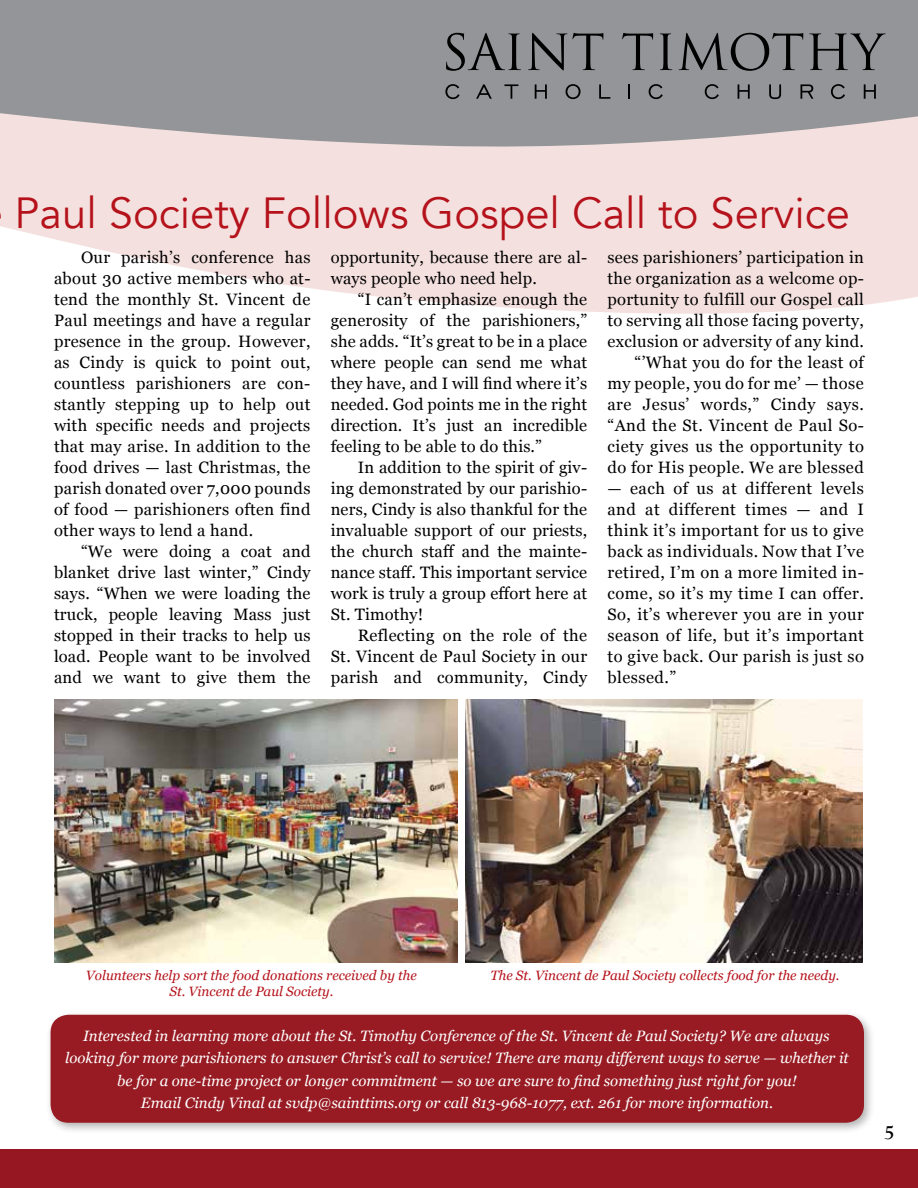
<style>
.page{position:relative;width:918px;height:1188px;background:#fff}
.page>*{position:absolute;margin:0;border:0;box-sizing:border-box;transform-origin:0 0}
.t1{font:43.5px "Avenir";color:#b5121b}
.t2{font:700 21px "Goudy Old Style T";color:#000}
.t3{font:16.5px/21px "Georgia";letter-spacing:.02em;color:#000;text-align:justify}
.t4{font:italic 15px/22.5px "Georgia";color:#fff;text-align:center}
.t5{font:italic 13.5px "Georgia";color:#b5121b}
</style>
<div class="page">
<svg style="left:0;top:153px;width:918px;height:161px;background:#f5e5e3"></svg>
<svg style="left:0;top:0;width:918px;height:153px;background:#9f9fa1"></svg>
<svg style="left:446px;top:33px;width:75px;height:38px;background:#717275"></svg>
<svg style="left:528px;top:33px;width:75px;height:37px;background:#737477"></svg>
<svg style="left:622px;top:33px;width:31px;height:37px"></svg>
<svg style="left:660px;top:33px;width:12px;height:37px"></svg>
<svg style="left:679px;top:33px;width:124px;height:38px;background:#737476"></svg>
<svg style="left:809px;top:33px;width:77px;height:37px;background:#737577"></svg>
<svg style="left:445px;top:84px;width:15px;height:15px"></svg>
<svg style="left:476px;top:84px;width:16px;height:15px"></svg>
<svg style="left:504px;top:84px;width:14px;height:15px"></svg>
<svg style="left:535px;top:84px;width:12px;height:15px"></svg>
<svg style="left:566px;top:84px;width:15px;height:15px"></svg>
<svg style="left:599px;top:84px;width:11px;height:15px"></svg>
<svg style="left:628px;top:84px;width:2px;height:15px"></svg>
<svg style="left:649px;top:84px;width:14px;height:15px"></svg>
<svg style="left:705px;top:84px;width:14px;height:15px"></svg>
<svg style="left:738px;top:84px;width:12px;height:15px"></svg>
<svg style="left:769px;top:84px;width:12px;height:15px"></svg>
<svg style="left:801px;top:84px;width:12px;height:15px"></svg>
<svg style="left:831px;top:84px;width:14px;height:15px"></svg>
<svg style="left:864px;top:84px;width:12px;height:15px"></svg>
<div style="left:0;top:1149px;width:918px;height:39px;background:#961722"></div>
<div style="left:46px;top:1010px;width:830px;height:124px;background:#000;opacity:.3"></div>
<div style="left:51px;top:1015px;width:813px;height:108px;background:#981b23;border-radius:18px"></div>
<img style="left:465px;top:699px;width:398px;height:263px">
<img style="left:54px;top:699px;width:403px;height:263px">
<h1 class="t1" style="left:15px;top:187px;width:837px">Paul Society Follows Gospel Call to Service</h1>
<p class="t3" style="left:54px;top:246px;width:258px;text-indent:27px">Our parish’s conference has about 30 active members who at&shy;tend the monthly St. Vincent de Paul meetings and have a regular presence in the group. However, as Cindy is quick to point out, countless parishioners are con&shy;stantly stepping up to help out with specific needs and projects that may arise. In addition to the food drives — last Christmas, the parish donated over 7,000 pounds of food — parishioners often find other ways to lend a hand.</p>
<p class="t3" style="left:54px;top:540px;width:258px;text-indent:27px">“We were doing a coat and blanket drive last winter,” Cindy says. “When we were loading the truck, people leaving Mass just stopped in their tracks to help us load. People want to be involved and we want to give them the</p>
<p class="t3" style="left:331px;top:246px;width:258px">opportunity, because there are al&shy;ways people who need help.</p>
<p class="t3" style="left:331px;top:288px;width:258px;text-indent:27px">“I can’t emphasize enough the generosity of the parishioners,” she adds. “It’s great to be in a place where people can send me what they have, and I will find where it’s needed. God points me in the right direction. It’s just an incredible feeling to be able to do this.”</p>
<p class="t3" style="left:331px;top:456px;width:258px;text-indent:27px">In addition to the spirit of giv&shy;ing demonstrated by our parishio&shy;ners, Cindy is also thankful for the invaluable support of our priests, the church staff and the mainte&shy;nance staff. This important service work is truly a group effort here at St. Timothy!</p>
<p class="t3" style="left:331px;top:624px;width:258px;text-indent:27px">Reflecting on the role of the St. Vincent de Paul Society in our parish and community, Cindy</p>
<p class="t3" style="left:607px;top:246px;width:258px;text-align:right">sees parishioners’ participation in the organization as a welcome op&shy;portunity to fulfill our Gospel call to serving all those facing poverty, exclusion or adversity of any kind. “’What you do for the least of my people, you do for me’ — those are Jesus’ words,” Cindy says. “And the St. Vincent de Paul So&shy;ciety gives us the opportunity to do for His people. We are blessed</p>
<p class="t3" style="left:607px;top:477px;width:258px">— each of us at different levels and at different times — and I think it’s important for us to give back as individuals. Now that I’ve retired, I’m on a more limited in&shy;come, so it’s my time I can offer.<br>So, it’s wherever you are in your season of life, but it’s important to give back. Our parish is just so blessed.”</p>
<p class="t5" style="left:86px;top:965px;width:332px">Volunteers help sort the food donations received by the</p>
<p class="t5" style="left:490px;top:965px;width:351px">The St. Vincent de Paul Society collects food for the needy.</p>
<p class="t5" style="left:169px;top:982px;width:165px">St. Vincent de Paul Society.</p>
<p class="t4" style="left:65px;top:1024px;width:785px">Interested in learning more about the St. Timothy Conference of the St. Vincent de Paul Society? We are always looking for more parishioners to answer Christ’s call to service! There are many different ways to serve — whether it be for a one-time project or longer commitment — so we are sure to find something just right for you!<br>Email Cindy Vinal at svdp@sainttims.org or call 813-968-1077, ext. 261 for more information.</p>
<p class="t2" style="left:884px;top:1121px;width:12px">5</p>
</div>
